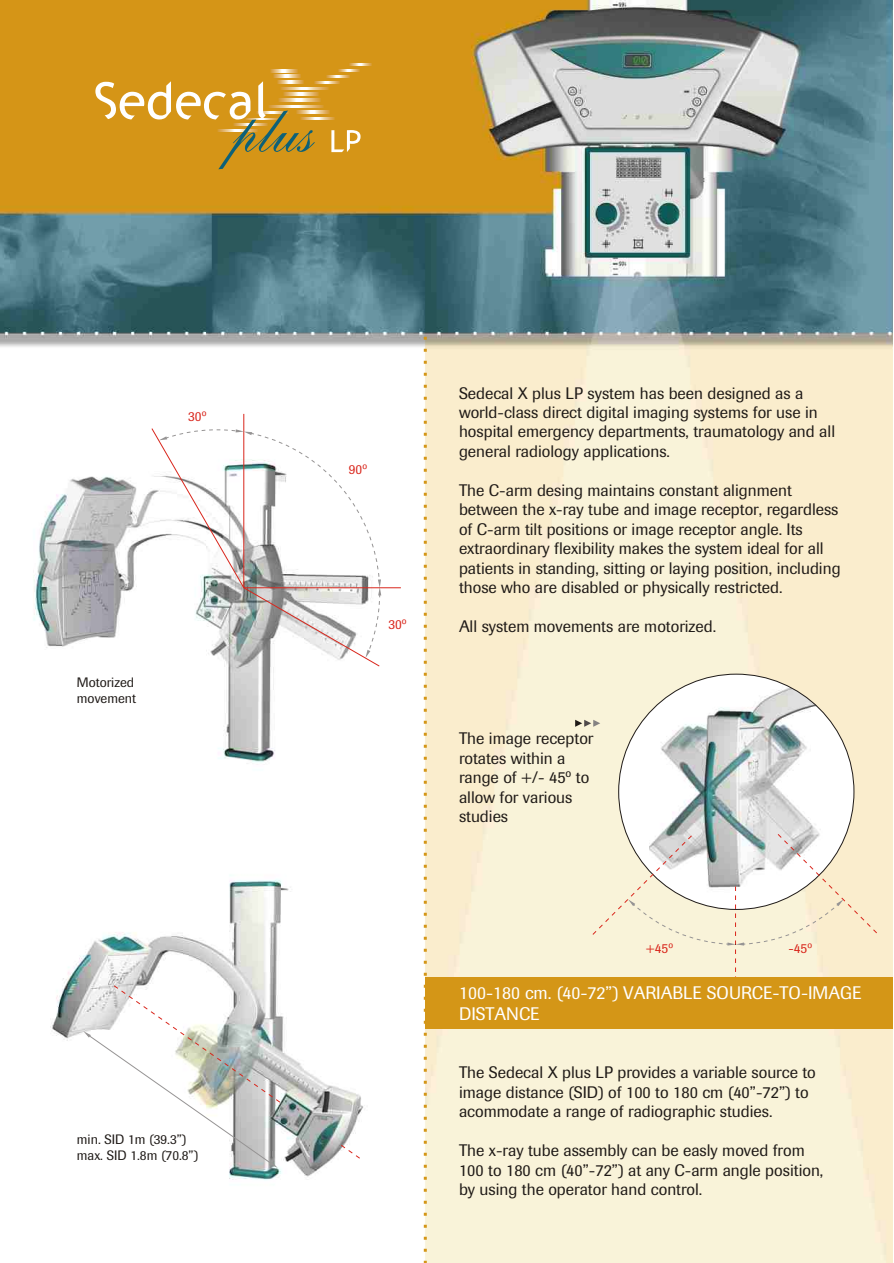
<style>
.page{position:relative;width:894px;height:1263px;background:#fff}
.page>*{position:absolute;margin:0;border:0;box-sizing:border-box;transform-origin:0 0}
.t1{font:18px/21.3px "Imago";color:#fff}
.t2{font:16.5px/19.5px "Imago";color:#1f1a17}
.t3{font:13.5px/15.9px "Imago";color:#1f1a17}
.t4{font:13.5px "Imago";color:#d9261c}
</style>
<div class="page">
<img style="left:0;top:0;width:893px;height:1263px">
<svg style="left:424px;top:333px;width:3px;height:930px"></svg>
<img style="left:271px;top:70px;width:27px;height:2px">
<img style="left:274px;top:75px;width:27px;height:2px">
<img style="left:315px;top:81px;width:24px;height:3px">
<img style="left:326px;top:75px;width:24px;height:3px">
<img style="left:338px;top:69px;width:21px;height:3px">
<img style="left:350px;top:63px;width:22px;height:3px">
<img style="left:315px;top:87px;width:14px;height:3px">
<img style="left:315px;top:99px;width:6px;height:2px">
<img style="left:315px;top:105px;width:8px;height:2px">
<img style="left:315px;top:111px;width:14px;height:2px">
<img style="left:315px;top:117px;width:20px;height:2px">
<hr style="left:243px;top:414px;width:1px;height:174px;background:#d9261c">
<svg style="left:340px;top:1144px;width:24px;height:18px"></svg>
<svg style="left:83px;top:985px;width:199px;height:183px"></svg>
<hr style="left:244px;top:587px;width:157px;height:1px;background:#d9261c">
<svg style="left:151px;top:427px;width:230px;height:240px"></svg>
<div style="left:619px;top:674px;width:235px;height:235px;background:#fff;border-radius:50%"></div>
<img style="left:649px;top:674px;width:205px;height:159px">
<svg style="left:592px;top:833px;width:287px;height:145px"></svg>
<svg style="left:575px;top:720px;width:25px;height:7px"></svg>
<div style="left:425px;top:978px;width:468px;height:51px;background:#d49617"></div>
<svg style="left:95px;top:81px;width:220px;height:88px;background:#d29f37"></svg>
<svg style="left:331px;top:130px;width:30px;height:22px"></svg>
<p class="t4" style="left:188px;top:411px;width:20px">30º</p>
<p class="t3" style="left:77px;top:676px;width:61px">Motorized movement</p>
<p class="t3" style="left:77px;top:1133px;width:123px">min. SID 1m (39.3”) max. SID 1.8m (70.8”)</p>
<p class="t4" style="left:349px;top:465px;width:20px">90º</p>
<p class="t4" style="left:388px;top:619px;width:20px">30º</p>
<p class="t2" style="left:459px;top:385px;width:378px">Sedecal X plus LP system has been designed as a world-class direct digital imaging systems for use in hospital emergency departments, traumatology and all general radiology applications.</p>
<p class="t2" style="left:459px;top:482px;width:383px">The C-arm desing maintains constant alignment between the x-ray tube and image receptor, regardless of C-arm tilt positions or image receptor angle. Its extraordinary flexibility makes the system ideal for all patients in standing, sitting or laying position, including those who are disabled or physically restricted.</p>
<p class="t2" style="left:459px;top:618px;width:259px">All system movements are motorized.</p>
<p class="t2" style="left:459px;top:730px;width:136px">The image receptor rotates within a range of +/- 45º to allow for various studies</p>
<p class="t4" style="left:646px;top:944px;width:29px">+45º</p>
<p class="t4" style="left:788px;top:944px;width:25px">-45º</p>
<p class="t1" style="left:459px;top:984px;width:404px">100-180 cm. (40-72”) VARIABLE SOURCE-TO-IMAGE<br>DISTANCE</p>
<p class="t2" style="left:459px;top:1064px;width:358px">The Sedecal X plus LP provides a variable source to image distance (SID) of 100 to 180 cm (40”-72”) to acommodate a range of radiographic studies.</p>
<p class="t2" style="left:459px;top:1142px;width:366px">The x-ray tube assembly can be easly moved from<br>100 to 180 cm (40”-72”) at any C-arm angle position, by using the operator hand control.</p>
</div>
